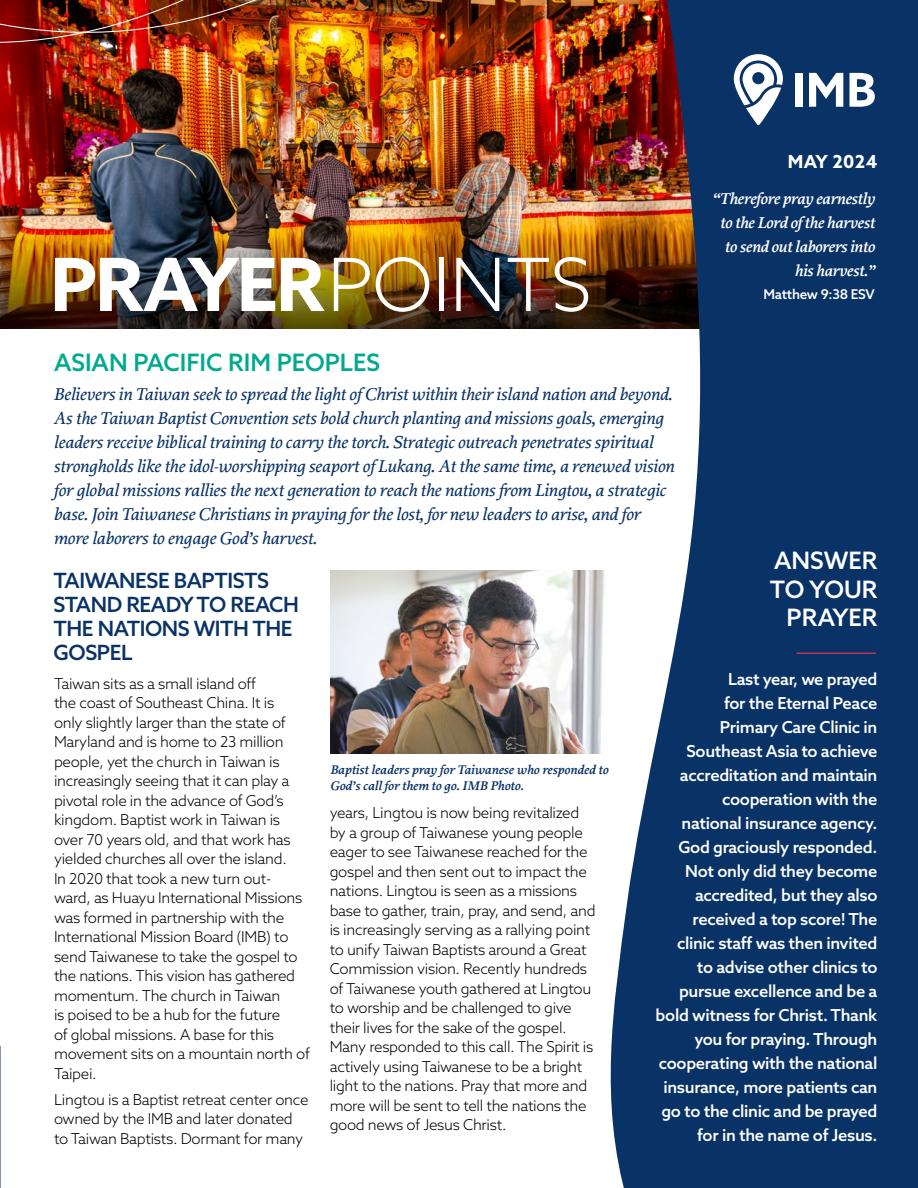
<style>
.page{position:relative;width:918px;height:1188px;background:#fff}
.page>*{position:absolute;margin:0;border:0;box-sizing:border-box;transform-origin:0 0}
.t1{font:700 73.5px "Azo Sans";letter-spacing:-.025em;color:#fff}
.t2{font:500 24px "Azo Sans";color:#00a98f}
.t3{font:500 24px/28.5px "Azo Sans";color:#fff;text-align:right}
.t4{font:500 21px/24px "Azo Sans";letter-spacing:-.02em;color:#093266}
.t5{font:italic 500 18px/24px "Proforma";letter-spacing:-.01em;color:#093266}
.t6{font:700 18px "Azo Sans";letter-spacing:.02em;color:#fff}
.t7{font:500 16.5px/24px "Azo Sans";letter-spacing:-.02em;color:#fff;text-align:right}
.t8{font:italic 600 16.5px/24px "Proforma";letter-spacing:-.02em;color:#fff;text-align:right}
.t9{font:300 15px/19.5px "Azo Sans";letter-spacing:-.02em;color:#000}
.t10{font:500 13.5px "Azo Sans";letter-spacing:-.02em;color:#fff}
.t11{font:italic 600 13.2px/16px "Proforma";color:#093266}
.s1{font-weight:300}
</style>
<div class="page">
<img style="left:1px;top:83px;width:598px;height:113px">
<svg style="left:0;top:1046px;width:1px;height:142px"></svg>
<img style="left:1px;top:196px;width:598px;height:132px">
<svg style="left:599px;top:0;width:319px;height:1188px;background:#2f4c74"></svg>
<div style="left:795px;top:73px;width:8px;height:34px;background:#fff"></div>
<svg style="left:809px;top:73px;width:34px;height:34px"></svg>
<svg style="left:850px;top:73px;width:25px;height:34px"></svg>
<svg style="left:734px;top:83px;width:49px;height:42px"></svg>
<hr style="left:796px;top:652px;width:80px;height:2px;background:#bf3350">
<img style="left:0;top:73px;width:810px;height:10px">
<img style="left:0;top:0;width:907px;height:73px">
<img style="left:330px;top:570px;width:276px;height:184px">
<h1 class="t1" style="left:50px;top:236px;width:543px">PRAYER <span class="s1">POINTS</span></h1>
<h2 class="t2" style="left:54px;top:347px;width:328px">ASIAN PACIFIC RIM PEOPLES</h2>
<p class="t5" style="left:54px;top:382px;width:622px">Believers in Taiwan seek to spread the light of Christ within their island nation and beyond.<br>As the Taiwan Baptist Convention sets bold church planting and missions goals, emerging leaders receive biblical training to carry the torch. Strategic outreach penetrates spiritual strongholds like the idol-worshipping seaport of Lukang. At the same time, a renewed vision for global missions rallies the next generation to reach the nations from Lingtou, a strategic base. Join Taiwanese Christians in praying for the lost, for new leaders to arise, and for more laborers to engage God’s harvest.</p>
<h3 class="t4" style="left:54px;top:568px;width:247px">TAIWANESE BAPTISTS<br>STAND READY TO REACH<br>THE NATIONS WITH THE<br>GOSPEL</h3>
<p class="t6" style="left:788px;top:150px;width:91px">MAY 2024</p>
<p class="t8" style="left:712px;top:186px;width:164px">“Therefore pray earnestly to the Lord of the harvest to send out laborers into his harvest.”</p>
<p class="t10" style="left:764px;top:286px;width:113px">Matthew 9:38 ESV</p>
<h2 class="t3" style="left:770px;top:546px;width:109px">ANSWER<br>TO YOUR<br>PRAYER</h2>
<p class="t9" style="left:54px;top:673px;width:257px">Taiwan sits as a small island off<br>the coast of Southeast China. It is<br>only slightly larger than the state of Maryland and is home to 23 million people, yet the church in Taiwan is increasingly seeing that it can play a pivotal role in the advance of God’s kingdom. Baptist work in Taiwan is over 70 years old, and that work has yielded churches all over the island.<br>In 2020 that took a new turn out&shy;ward, as Huayu International Missions was formed in partnership with the International Mission Board (IMB) to send Taiwanese to take the gospel to the nations. This vision has gathered momentum. The church in Taiwan<br>is poised to be a hub for the future<br>of global missions. A base for this movement sits on a mountain north of Taipei.</p>
<p class="t9" style="left:54px;top:1090px;width:256px">Lingtou is a Baptist retreat center once owned by the IMB and later donated to Taiwan Baptists. Dormant for many</p>
<p class="t11" style="left:330px;top:761px;width:280px">Baptist leaders pray for Taiwanese who responded to<br>God’s call for them to go. IMB Photo.</p>
<p class="t9" style="left:330px;top:803px;width:267px">years, Lingtou is now being revitalized by a group of Taiwanese young people eager to see Taiwanese reached for the gospel and then sent out to impact the nations. Lingtou is seen as a missions base to gather, train, pray, and send, and is increasingly serving as a rallying point to unify Taiwan Baptists around a Great Commission vision. Recently hundreds of Taiwanese youth gathered at Lingtou to worship and be challenged to give their lives for the sake of the gospel.<br>Many responded to this call. The Spirit is actively using Taiwanese to be a bright light to the nations. Pray that more and more will be sent to tell the nations the good news of Jesus Christ.</p>
<p class="t7" style="left:656px;top:667px;width:223px">Last year, we prayed<br>for the Eternal Peace<br>Primary Care Clinic in<br>Southeast Asia to achieve accreditation and maintain cooperation with the<br>national insurance agency.<br>God graciously responded.<br>Not only did they become accredited, but they also received a top score! The clinic staff was then invited<br>to advise other clinics to pursue excellence and be a bold witness for Christ. Thank you for praying. Through cooperating with the national insurance, more patients can go to the clinic and be prayed for in the name of Jesus.</p>
</div>
